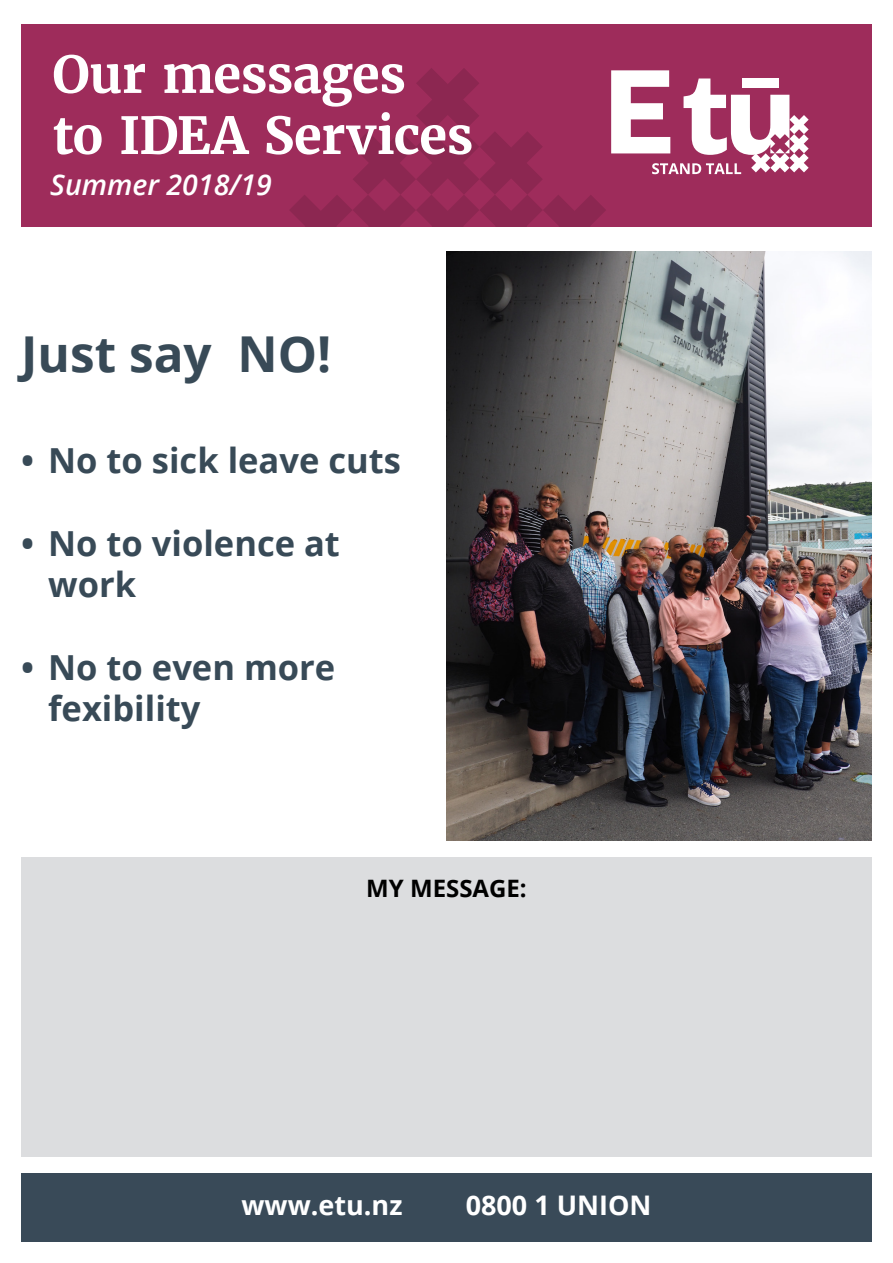
<style>
.page{position:relative;width:893px;height:1263px;background:#fff}
.page>*{position:absolute;margin:0;border:0;box-sizing:border-box;transform-origin:0 0}
.heading_1{font:700 50.85px/61.1px "Merriweather";letter-spacing:-.015em;color:#fff}
.t1{font:700 49.5px "Open Sans";color:#384a57}
.t2{font:700 34.5px/41.4px "Open Sans";color:#384a57}
.t3{font:italic 600 28.5px "Open Sans";color:#fff}
.t4{font:700 27px "Open Sans";color:#fff}
.t5{font:700 24px "Open Sans";color:#000}
</style>
<div class="page">
<div style="left:21px;top:24px;width:851px;height:202px;background:#9e2c5b"></div>
<svg style="left:290px;top:68px;width:316px;height:158px"></svg>
<svg style="left:611px;top:70px;width:198px;height:104px"></svg>
<div style="left:21px;top:1173px;width:851px;height:69px;background:#394a58"></div>
<img style="left:446px;top:252px;width:426px;height:588px">
<div style="left:21px;top:857px;width:851px;height:300px;background:#dcdddf"></div>
<p class="heading_1" style="left:52px;top:44px;width:422px">Our messages<br>to IDEA Services</p>
<p class="t3" style="left:50px;top:165px;width:223px">Summer 2018/19</p>
<p class="t1" style="left:21px;top:319px;width:312px">Just say NO!</p>
<p class="t2" style="left:21px;top:439px;width:381px">• No to sick leave cuts</p>
<p class="t2" style="left:48px;top:521px;width:293px;text-indent:-27px">• No to violence at work</p>
<p class="t2" style="left:48px;top:646px;width:289px;text-indent:-27px">• No to even more fexibility</p>
<p class="t5" style="left:366px;top:871px;width:162px">MY MESSAGE:</p>
<p class="t4" style="left:241px;top:1186px;width:163px">www.etu.nz</p>
<p class="t4" style="left:466px;top:1186px;width:187px">0800 1 UNION</p>
</div>
